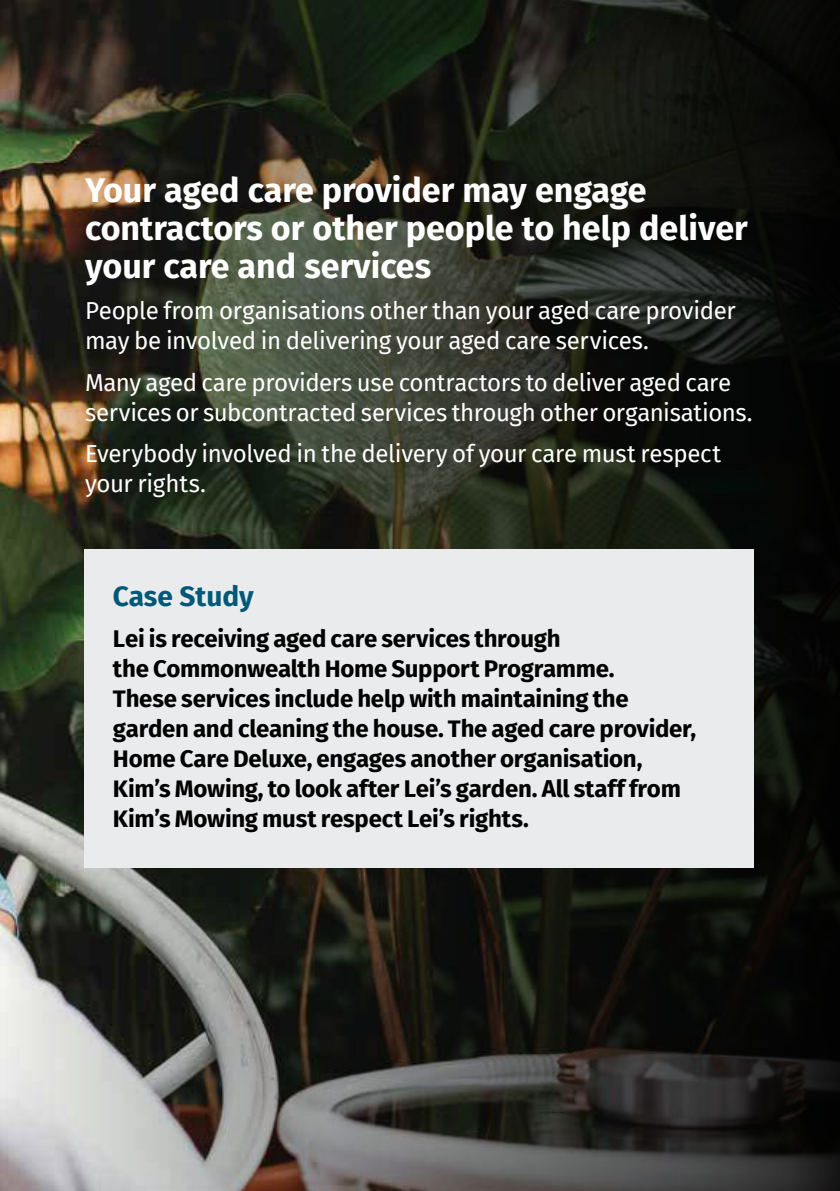
<style>
.page{position:relative;width:840px;height:1191px;background:#fff}
.page>*{position:absolute;margin:0;border:0;box-sizing:border-box;transform-origin:0 0}
.t1{font:700 34px/38px "Fira Sans";color:#fff}
.t2{font:700 28px "Fira Sans";color:#005878}
.t3{font:700 24px/30px "Fira Sans";letter-spacing:-.01em;color:#000}
.t4{font:24px/30px "Fira Sans";letter-spacing:-.015em;color:#fff}
</style>
<div class="page">
<img style="left:0;top:0;width:838px;height:1191px">
<div style="left:84px;top:549px;width:669px;height:319px;background:#eaebec"></div>
<h1 class="t1" style="left:85px;top:171px;width:663px">Your aged care provider may engage contractors or other people to help deliver your care and services</h1>
<p class="t4" style="left:85px;top:296px;width:651px">People from organisations other than your aged care provider may be involved in delivering your aged care services.</p>
<p class="t4" style="left:85px;top:367px;width:668px">Many aged care providers use contractors to deliver aged care services or subcontracted services through other organisations.</p>
<p class="t4" style="left:85px;top:438px;width:637px">Everybody involved in the delivery of your care must respect your rights.</p>
<p class="t2" style="left:113px;top:576px;width:142px">Case Study</p>
<p class="t3" style="left:113px;top:623px;width:584px">Lei is receiving aged care services through<br>the Commonwealth Home Support Programme.<br>These services include help with maintaining the garden and cleaning the house. The aged care provider, Home Care Deluxe, engages another organisation, Kim’s Mowing, to look after Lei’s garden. All staff from Kim’s Mowing must respect Lei’s rights.</p>
</div>
